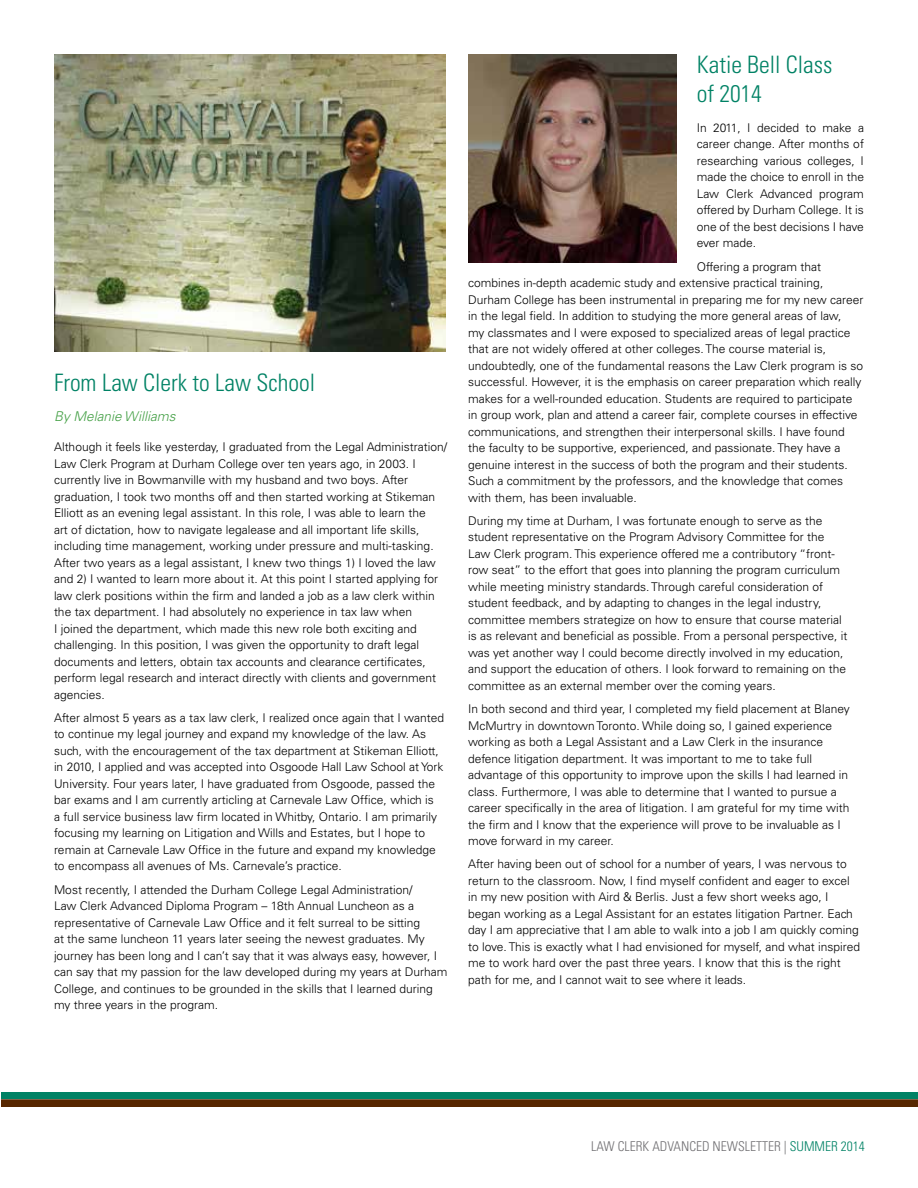
<style>
.page{position:relative;width:918px;height:1188px;background:#fff}
.page>*{position:absolute;margin:0;border:0;box-sizing:border-box;transform-origin:0 0}
.t1{font:300 condensed 24px/28.8px "Univers";color:#008265}
.t2{font:300 condensed 13.5px "Univers";color:#717073}
.t3{font:italic 300 13.5px "Univers";color:#45a046}
.t4{font:300 12px/16.5px "Univers";color:#000}
.s1{color:#008265}
</style>
<div class="page">
<div style="left:1px;top:1092px;width:917px;height:8px;background:#008265"></div>
<div style="left:1px;top:1100px;width:917px;height:7px;background:#572700"></div>
<hr style="left:1px;top:1099px;width:917px;height:1px;background:#fff">
<img style="left:468px;top:54px;width:208px;height:209px">
<img style="left:54px;top:54px;width:392px;height:298px">
<h1 class="t1" style="left:54px;top:368px;width:263px">From Law Clerk to Law School</h1>
<p class="t3" style="left:54px;top:408px;width:123px">By Melanie Williams</p>
<p class="t4" style="left:54px;top:439px;width:395px">Although it feels like yesterday, I graduated from the Legal Administration/ Law Clerk Program at Durham College over ten years ago, in 2003. I currently live in Bowmanville with my husband and two boys. After graduation, I took two months off and then started working at Stikeman Elliott as an evening legal assistant. In this role, I was able to learn the<br>art of dictation, how to navigate legalease and all important life skills, including time management, working under pressure and multi-tasking.<br>After two years as a legal assistant, I knew two things 1) I loved the law and 2) I wanted to learn more about it. At this point I started applying for law clerk positions within the firm and landed a job as a law clerk within the tax department. I had absolutely no experience in tax law when<br>I joined the department, which made this new role both exciting and challenging. In this position, I was given the opportunity to draft legal documents and letters, obtain tax accounts and clearance certificates, perform legal research and interact directly with clients and government agencies.</p>
<p class="t4" style="left:54px;top:709px;width:392px">After almost 5 years as a tax law clerk, I realized once again that I wanted to continue my legal journey and expand my knowledge of the law. As such, with the encouragement of the tax department at Stikeman Elliott, in 2010, I applied and was accepted into Osgoode Hall Law School at York University. Four years later, I have graduated from Osgoode, passed the bar exams and I am currently articling at Carnevale Law Office, which is<br>a full service business law firm located in Whitby, Ontario. I am primarily focusing my learning on Litigation and Wills and Estates, but I hope to remain at Carnevale Law Office in the future and expand my knowledge to encompass all avenues of Ms. Carnevale’s practice.</p>
<p class="t4" style="left:54px;top:881px;width:395px">Most recently, I attended the Durham College Legal Administration/<br>Law Clerk Advanced Diploma Program – 18th Annual Luncheon as a representative of Carnevale Law Office and it felt surreal to be sitting<br>at the same luncheon 11 years later seeing the newest graduates. My journey has been long and I can’t say that it was always easy, however, I can say that my passion for the law developed during my years at Durham College, and continues to be grounded in the skills that I learned during my three years in the program.</p>
<h1 class="t1" style="left:697px;top:50px;width:137px">Katie Bell Class of 2014</h1>
<p class="t4" style="left:697px;top:119px;width:169px;text-align:justify">In 2011, I decided to make a career change. After months of researching various colleges, I made the choice to enroll in the Law Clerk Advanced program offered by Durham College. It is one of the best decisions I have ever made.</p>
<p class="t4" style="left:468px;top:258px;width:397px;text-indent:229px">Offering a program that combines in-depth academic study and extensive practical training, Durham College has been instrumental in preparing me for my new career in the legal field. In addition to studying the more general areas of law,<br>my classmates and I were exposed to specialized areas of legal practice that are not widely offered at other colleges. The course material is, undoubtedly, one of the fundamental reasons the Law Clerk program is so successful. However, it is the emphasis on career preparation which really makes for a well-rounded education. Students are required to participate in group work, plan and attend a career fair, complete courses in effective communications, and strengthen their interpersonal skills. I have found the faculty to be supportive, experienced, and passionate. They have a genuine interest in the success of both the program and their students.<br>Such a commitment by the professors, and the knowledge that comes with them, has been invaluable.</p>
<p class="t4" style="left:468px;top:512px;width:381px">During my time at Durham, I was fortunate enough to serve as the student representative on the Program Advisory Committee for the Law Clerk program. This experience offered me a contributory “front&shy;row seat” to the effort that goes into planning the program curriculum while meeting ministry standards. Through careful consideration of student feedback, and by adapting to changes in the legal industry, committee members strategize on how to ensure that course material is as relevant and beneficial as possible. From a personal perspective, it was yet another way I could become directly involved in my education, and support the education of others. I look forward to remaining on the committee as an external member over the coming years.</p>
<p class="t4" style="left:468px;top:701px;width:383px">In both second and third year, I completed my field placement at Blaney McMurtry in downtown Toronto. While doing so, I gained experience working as both a Legal Assistant and a Law Clerk in the insurance defence litigation department. It was important to me to take full advantage of this opportunity to improve upon the skills I had learned in class. Furthermore, I was able to determine that I wanted to pursue a career specifically in the area of litigation. I am grateful for my time with the firm and I know that the experience will prove to be invaluable as I move forward in my career.</p>
<p class="t4" style="left:468px;top:856px;width:394px">After having been out of school for a number of years, I was nervous to return to the classroom. Now, I find myself confident and eager to excel in my new position with Aird &amp; Berlis. Just a few short weeks ago, I began working as a Legal Assistant for an estates litigation Partner. Each day I am appreciative that I am able to walk into a job I am quickly coming to love. This is exactly what I had envisioned for myself, and what inspired me to work hard over the past three years. I know that this is the right path for me, and I cannot wait to see where it leads.</p>
<p class="t2" style="left:591px;top:1138px;width:275px">LAW CLERK ADVANCED NEWSLETTER | <span class="s1">SUMMER 2014</span></p>
</div>
